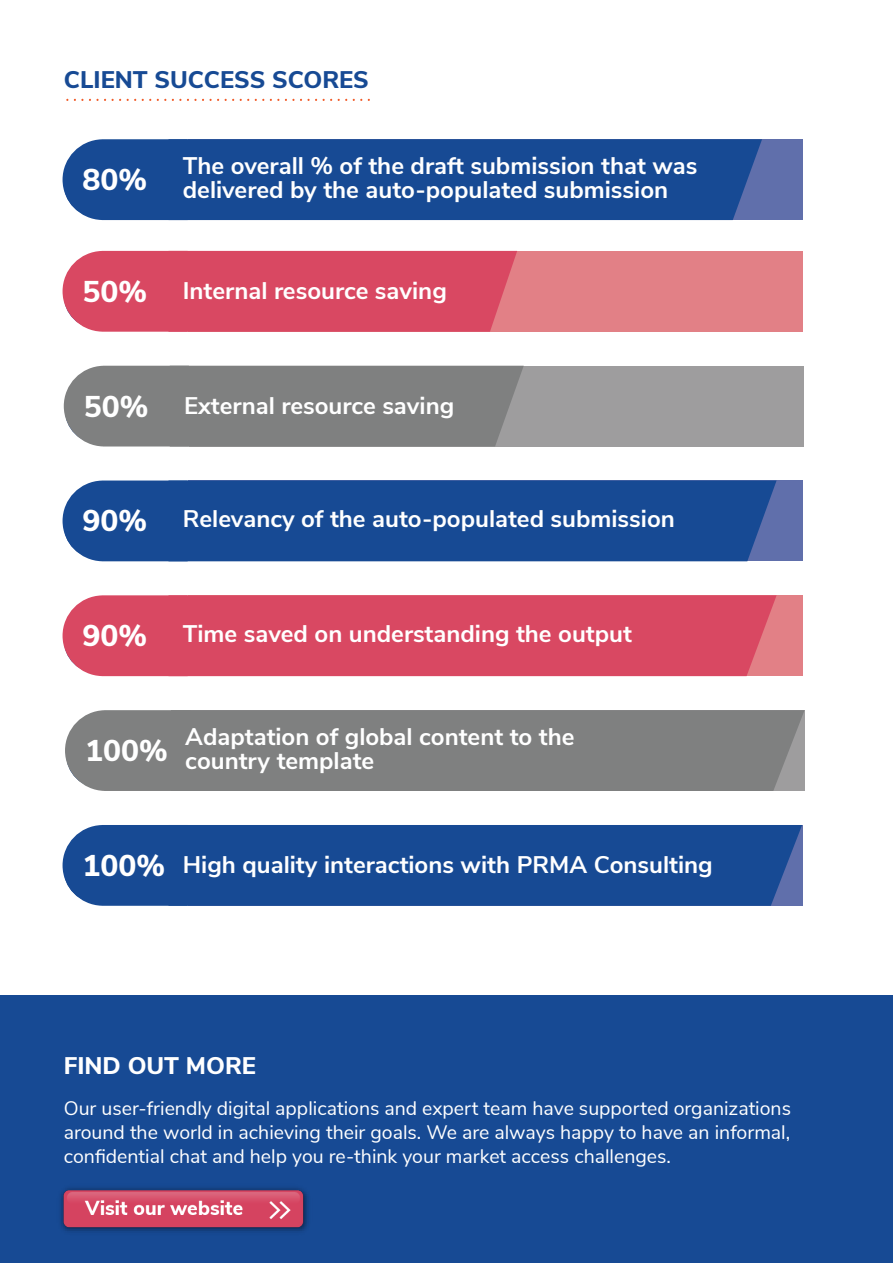
<style>
.page{position:relative;width:893px;height:1263px;background:#fff}
.page>*{position:absolute;margin:0;border:0;box-sizing:border-box;transform-origin:0 0}
.t1{font:800 30px "Nunito Sans";color:#fff}
.t2{font:700 24px/24px "Nunito Sans";color:#fff}
.t3{font:800 24px "Nunito Sans";color:#174a94}
.t4{font:800 24px "Nunito Sans";color:#fff}
.t5{font:19.5px/24px "Nunito Sans";color:#fff;text-align:justify}
.s1{font-weight:800;font-size:30px}
</style>
<div class="page">
<div style="left:0;top:995px;width:893px;height:268px;background:#174a94"></div>
<div style="left:188px;top:139px;width:615px;height:81px;background:#606fab"></div>
<div style="left:188px;top:139px;width:574px;height:81px;background:#174a94"></div>
<svg style="left:63px;top:139px;width:125px;height:81px;background:#27569b"></svg>
<div style="left:188px;top:251px;width:615px;height:81px;background:#e28086"></div>
<div style="left:63px;top:251px;width:454px;height:81px;background:#d94862"></div>
<div style="left:189px;top:366px;width:615px;height:80px;background:#9e9d9e"></div>
<div style="left:64px;top:366px;width:460px;height:80px;background:#7f8080"></div>
<div style="left:188px;top:480px;width:615px;height:81px;background:#606fab"></div>
<div style="left:188px;top:480px;width:589px;height:81px;background:#174a94"></div>
<svg style="left:63px;top:480px;width:125px;height:81px;background:#27569b"></svg>
<div style="left:188px;top:595px;width:615px;height:81px;background:#e28086"></div>
<div style="left:188px;top:595px;width:589px;height:81px;background:#d94862"></div>
<svg style="left:63px;top:595px;width:125px;height:81px;background:#db546c"></svg>
<div style="left:190px;top:710px;width:615px;height:81px;background:#7f8080"></div>
<svg style="left:65px;top:710px;width:125px;height:81px;background:#888989"></svg>
<div style="left:188px;top:825px;width:614px;height:81px;background:#174a94"></div>
<svg style="left:63px;top:825px;width:125px;height:81px;background:#26569b"></svg>
<img style="left:61px;top:1188px;width:247px;height:43px">
<svg style="left:75px;top:99px;width:295px;height:2px"></svg>
<p class="t3" style="left:64px;top:62px;width:307px">CLIENT SUCCESS SCORES</p>
<p class="t1" style="left:83px;top:158px;width:66px">80%</p>
<p class="t2" style="left:183px;top:153px;width:516px">The overall % of the draft submission that was delivered by the auto-populated submission</p>
<p class="t2" style="left:83px;top:277px;width:366px"><span class="s1">50%</span> Internal resource saving</p>
<p class="t2" style="left:84px;top:392px;width:372px"><span class="s1">50%</span> External resource saving</p>
<p class="t2" style="left:83px;top:506px;width:594px"><span class="s1">90%</span> Relevancy of the auto-populated submission</p>
<p class="t2" style="left:83px;top:620px;width:551px"><span class="s1">90%</span> Time saved on understanding the output</p>
<p class="t1" style="left:85px;top:728px;width:84px">100%</p>
<p class="t2" style="left:185px;top:724px;width:391px">Adaptation of global content to the country template</p>
<p class="t2" style="left:83px;top:851px;width:632px"><span class="s1">100%</span> High quality interactions with PRMA Consulting</p>
<p class="t4" style="left:64px;top:1048px;width:194px">FIND OUT MORE</p>
<p class="t5" style="left:64px;top:1095px;width:729px">Our user-friendly digital applications and expert team have supported organizations around the world in achieving their goals. We are always happy to have an informal, confidential chat and help you re-think your market access challenges.</p>
</div>
